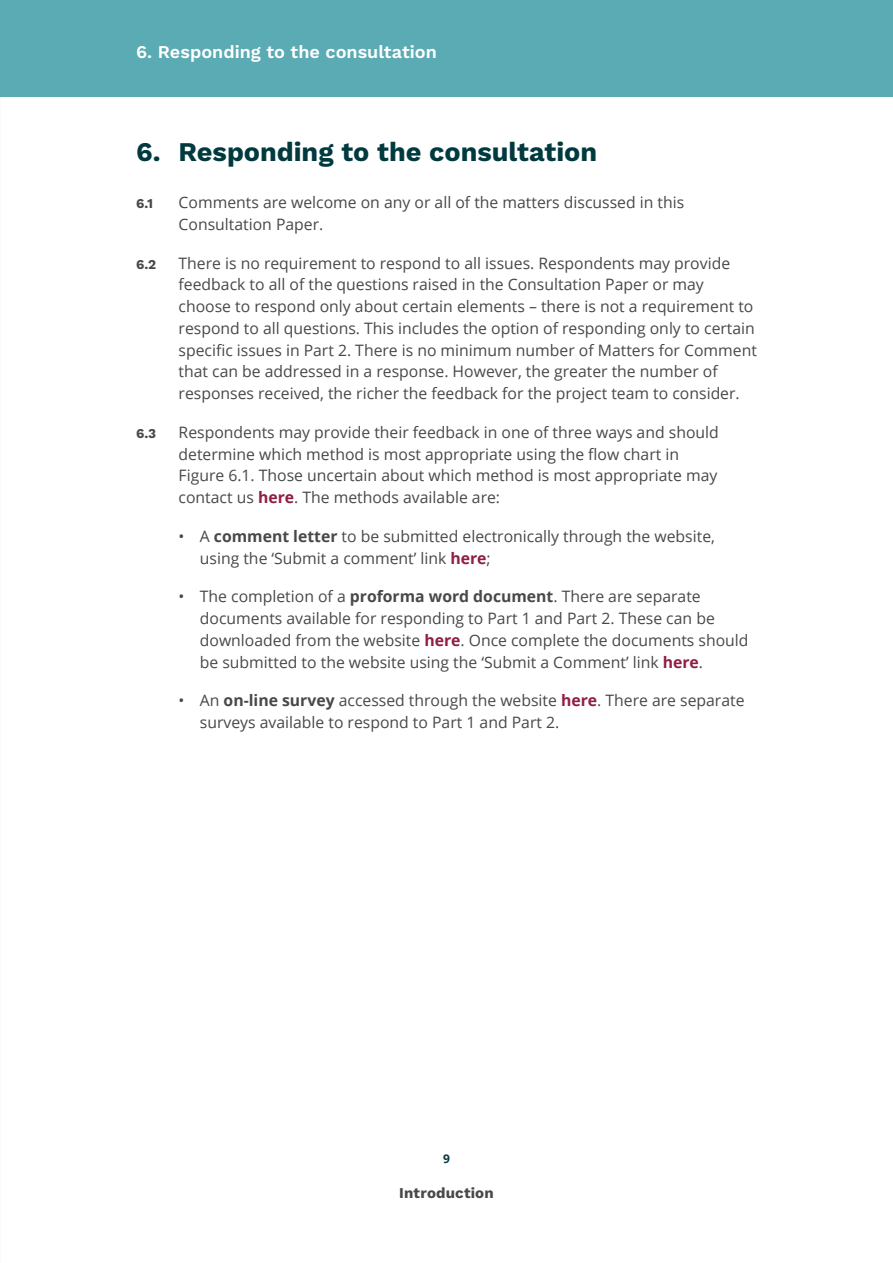
<style>
.page{position:relative;width:893px;height:1263px;background:#fff}
.page>*{position:absolute;margin:0;border:0;box-sizing:border-box;transform-origin:0 0}
.t1{font:700 27px "Work Sans";color:#003a3f}
.t2{font:600 18px "Work Sans";color:#fff}
.t3{font:15.75px/21.8px "Open Sans";color:#494849}
.t4{font:700 15px "Work Sans";letter-spacing:.01em;color:#494849}
.t5{font:700 13.5px "Work Sans";color:#494849}
.t6{font:700 12px "Open Sans";color:#003a3f}
.s1{font-weight:700;color:#911d42}
.s2{font-weight:700}
</style>
<div class="page">
<div style="left:0;top:0;width:893px;height:97px;background:#5aabb3"></div>
<p class="t2" style="left:136px;top:41px;width:302px">6. Responding to the consultation</p>
<h1 class="t1" style="left:136px;top:136px;width:462px">6. Responding to the consultation</h1>
<p class="t5" style="left:136px;top:196px;width:18px">6.1</p>
<p class="t3" style="left:179px;top:191px;width:507px">Comments are welcome on any or all of the matters discussed in this<br>Consultation Paper.</p>
<p class="t5" style="left:136px;top:256px;width:22px">6.2</p>
<p class="t3" style="left:179px;top:252px;width:580px">There is no requirement to respond to all issues. Respondents may provide feedback to all of the questions raised in the Consultation Paper or may choose to respond only about certain elements – there is not a requirement to respond to all questions. This includes the option of responding only to certain specific issues in Part 2. There is no minimum number of Matters for Comment that can be addressed in a response. However, the greater the number of responses received, the richer the feedback for the project team to consider.</p>
<p class="t5" style="left:136px;top:425px;width:22px">6.3</p>
<p class="t3" style="left:179px;top:421px;width:542px">Respondents may provide their feedback in one of three ways and should determine which method is most appropriate using the flow chart in Figure 6.1. Those uncertain about which method is most appropriate may contact us <span class="s1">here</span>. The methods available are:</p>
<p class="t3" style="left:200px;top:525px;width:517px;text-indent:-21px">• A <span class="s2">comment letter</span> to be submitted electronically through the website, using the ‘Submit a comment’ link <span class="s1">here</span>;</p>
<p class="t3" style="left:200px;top:585px;width:550px;text-indent:-21px">• The completion of a <span class="s2">proforma word document</span>. There are separate documents available for responding to Part 1 and Part 2. These can be downloaded from the website <span class="s1">here</span>. Once complete the documents should be submitted to the website using the ‘Submit a Comment’ link <span class="s1">here</span>.</p>
<p class="t3" style="left:200px;top:689px;width:546px;text-indent:-21px">• An <span class="s2">on-line survey</span> accessed through the website <span class="s1">here</span>. There are separate surveys available to respond to Part 1 and Part 2.</p>
<p class="t6" style="left:443px;top:1150px;width:8px">9</p>
<p class="t4" style="left:399px;top:1184px;width:96px">Introduction</p>
</div>
